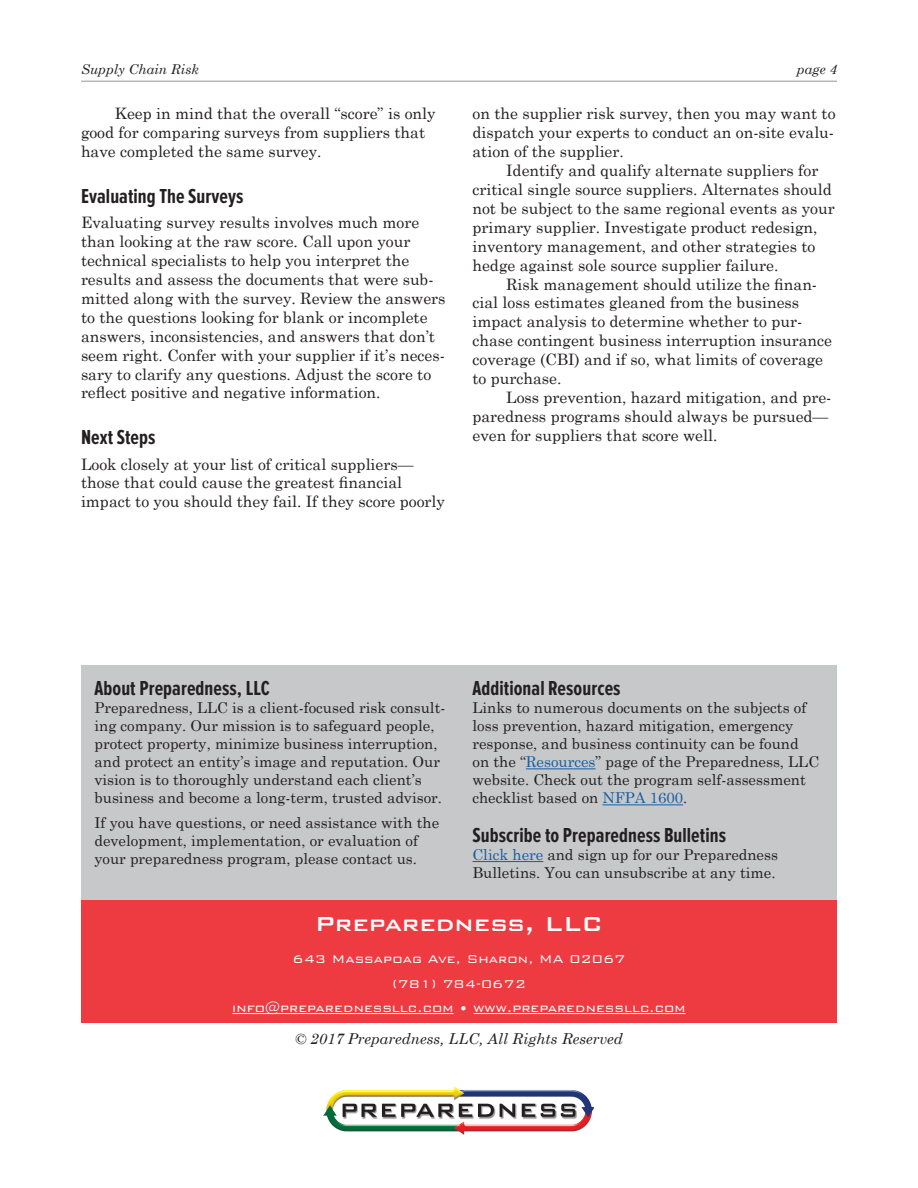
<style>
.page{position:relative;width:918px;height:1188px;background:#fff}
.page>*{position:absolute;margin:0;border:0;box-sizing:border-box;transform-origin:0 0}
.t1{font:500 27px "Bank Gothic BT";color:#fff}
.t2{font:700 21px "Proxima Nova Ex Cn";letter-spacing:.005em;color:#231f20}
.t3{font:15.75px/18.9px "Century Schoolbook";color:#231f20}
.t4{font:15px/18px "Century Schoolbook";color:#231f20}
.t5{font:300 15px/24.8px "Bank Gothic BT";color:#fff;text-align:center}
.t6{font:italic 15px "Century Schoolbook";color:#231f20}
.t7{font:italic 13.5px "Century Schoolbook";color:#231f20}
.s1{color:#175d9e}
</style>
<div class="page">
<hr style="left:81px;top:81px;width:756px;height:1px;background:#939598">
<img style="left:324px;top:1087px;width:270px;height:47px">
<div style="left:81px;top:665px;width:756px;height:236px;background:#c7c8ca"></div>
<hr style="left:526px;top:768px;width:70px;height:1px;background:#175d9e">
<hr style="left:603px;top:804px;width:80px;height:1px;background:#175d9e">
<hr style="left:472px;top:861px;width:71px;height:1px;background:#175d9e">
<div style="left:81px;top:900px;width:756px;height:123px;background:#ee3a41"></div>
<hr style="left:232px;top:1013px;width:222px;height:1px;background:#fff">
<hr style="left:474px;top:1013px;width:212px;height:1px;background:#fff">
<p class="t7" style="left:81px;top:59px;width:119px">Supply Chain Risk</p>
<p class="t7" style="left:797px;top:59px;width:42px">page 4</p>
<p class="t3" style="left:81px;top:103px;width:356px;text-indent:34px">Keep in mind that the overall “score” is only good for comparing surveys from suppliers that have completed the same survey.</p>
<h2 class="t2" style="left:81px;top:184px;width:164px">Evaluating The Surveys</h2>
<p class="t3" style="left:81px;top:212px;width:366px">Evaluating survey results involves much more than looking at the raw score. Call upon your technical specialists to help you interpret the results and assess the documents that were sub&shy;mitted along with the survey. Review the answers to the questions looking for blank or incomplete answers, inconsistencies, and answers that don’t seem right. Confer with your supplier if it’s neces&shy;sary to clarify any questions. Adjust the score to reflect positive and negative information.</p>
<h2 class="t2" style="left:81px;top:425px;width:76px">Next Steps</h2>
<p class="t3" style="left:81px;top:453px;width:366px">Look closely at your list of critical suppliers— those that could cause the greatest financial impact to you should they fail. If they score poorly</p>
<p class="t3" style="left:472px;top:103px;width:365px;text-align:justify">on the supplier risk survey, then you may want to dispatch your experts to conduct an on-site evalu&shy;ation of the supplier.</p>
<p class="t3" style="left:472px;top:160px;width:364px;text-indent:34px">Identify and qualify alternate suppliers for critical single source suppliers. Alternates should not be subject to the same regional events as your primary supplier. Investigate product redesign, inventory management, and other strategies to hedge against sole source supplier failure.</p>
<p class="t3" style="left:472px;top:273px;width:361px;text-indent:34px">Risk management should utilize the finan&shy;cial loss estimates gleaned from the business impact analysis to determine whether to pur&shy;chase contingent business interruption insurance coverage (CBI) and if so, what limits of coverage to purchase.</p>
<p class="t3" style="left:472px;top:386px;width:360px;text-indent:34px">Loss prevention, hazard mitigation, and pre&shy;paredness programs should always be pursued— even for suppliers that score well.</p>
<h2 class="t2" style="left:94px;top:677px;width:177px">About Preparedness, LLC</h2>
<p class="t4" style="left:94px;top:698px;width:352px">Preparedness, LLC is a client-focused risk consult&shy;ing company. Our mission is to safeguard people, protect property, minimize business interruption, and protect an entity’s image and reputation. Our vision is to thoroughly understand each client’s business and become a long-term, trusted advisor.</p>
<p class="t4" style="left:94px;top:812px;width:346px">If you have questions, or need assistance with the development, implementation, or evaluation of your preparedness program, please contact us.</p>
<h2 class="t2" style="left:472px;top:677px;width:150px">Additional Resources</h2>
<p class="t4" style="left:472px;top:698px;width:348px">Links to numerous documents on the subjects of loss prevention, hazard mitigation, emergency response, and business continuity can be found<br>on the “<span class="s1">Resources</span>” page of the Preparedness, LLC website. Check out the program self-assessment checklist based on <span class="s1">NFPA 1600</span>.</p>
<h2 class="t2" style="left:472px;top:823px;width:255px">Subscribe to Preparedness Bulletins</h2>
<p class="t4" style="left:472px;top:844px;width:307px"><span class="s1">Click here</span> and sign up for our Preparedness<br>Bulletins. You can unsubscribe at any time.</p>
<h1 class="t1" style="left:315px;top:910px;width:290px">Preparedness, LLC</h1>
<p class="t5" style="left:232px;top:946px;width:455px">643 Massapoag Ave, Sharon, MA 02067<br>(781) 784-0672<br>info@preparednessllc.com • www.preparednessllc.com</p>
<p class="t6" style="left:295px;top:1027px;width:330px">© 2017 Preparedness, LLC, All Rights Reserved</p>
</div>
